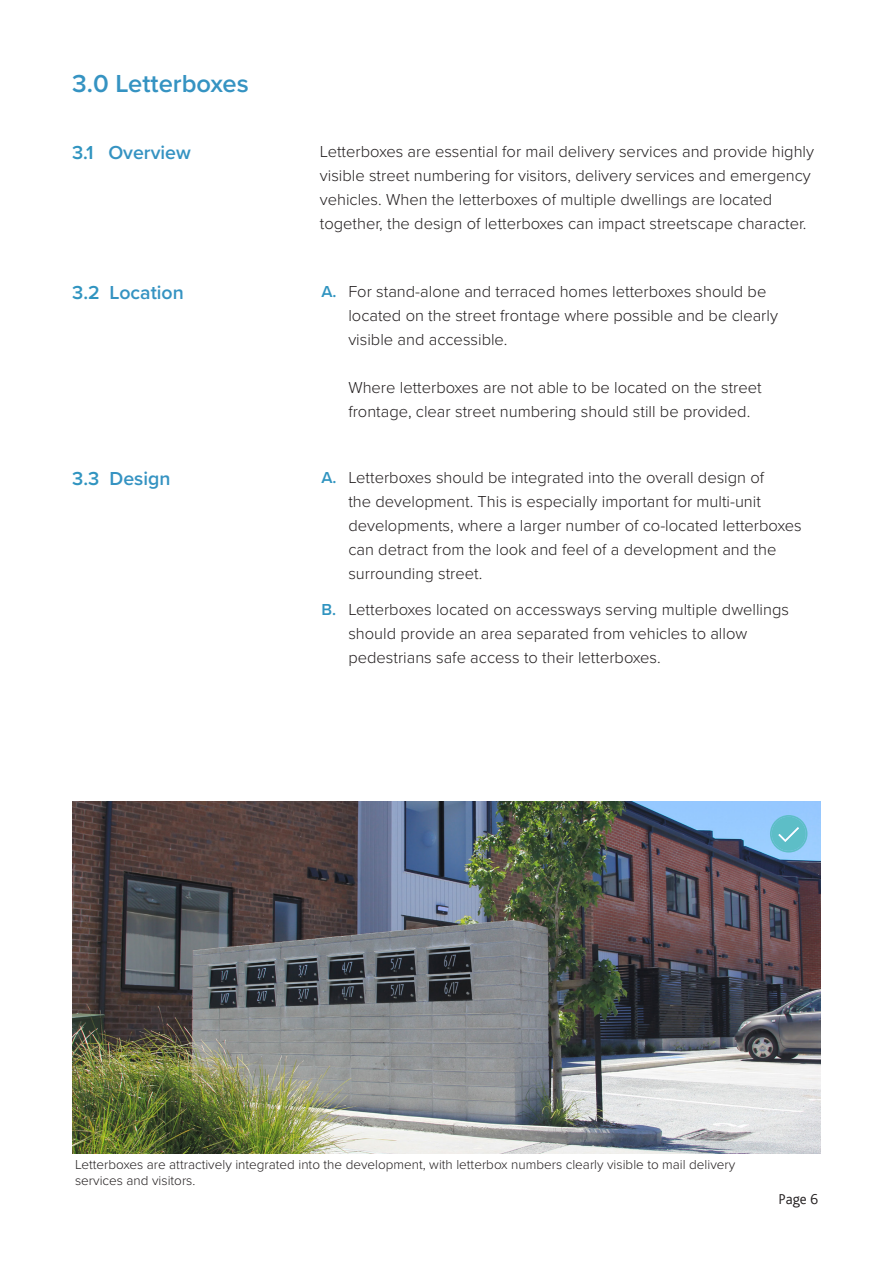
<style>
.page{position:relative;width:893px;height:1263px;background:#fff}
.page>*{position:absolute;margin:0;border:0;box-sizing:border-box;transform-origin:0 0}
.DE_Sub_Heading{font:600 25.5px "Proxima Nova";color:#3593c2}
.Paragraph_Style_3{font:600 19.5px "Proxima Nova";color:#3593c2}
.t1{font:600 19.5px "Proxima Nova";color:#3094c0}
.t2{font:300 16.5px/24px "Proxima Nova";color:#231f20}
.t3{font:300 15px "AC Bliss";color:#231f20}
.DE_Caption{font:300 13.5px/16.2px "Proxima Nova";color:#231f20}
.s1{font-weight:600;color:#3094c0}
</style>
<div class="page">
<img style="left:72px;top:801px;width:749px;height:353px">
<svg style="left:770px;top:815px;width:37px;height:37px"></svg>
<p class="DE_Sub_Heading" style="left:72px;top:65px;width:178px">3.0 Letterboxes</p>
<p class="t1" style="left:72px;top:138px;width:23px">3.1</p>
<p class="Paragraph_Style_3" style="left:108px;top:138px;width:84px">Overview</p>
<p class="t2" style="left:320px;top:139px;width:496px">Letterboxes are essential for mail delivery services and provide highly visible street numbering for visitors, delivery services and emergency vehicles. When the letterboxes of multiple dwellings are located together, the design of letterboxes can impact streetscape character.</p>
<p class="t1" style="left:72px;top:278px;width:29px">3.2</p>
<p class="Paragraph_Style_3" style="left:110px;top:278px;width:76px">Location</p>
<p class="t2" style="left:348px;top:278px;width:431px;text-indent:-27px"><span class="s1">A.</span> For stand-alone and terraced homes letterboxes should be located on the street frontage where possible and be clearly visible and accessible.</p>
<p class="t2" style="left:348px;top:374px;width:415px">Where letterboxes are not able to be located on the street frontage, clear street numbering should still be provided.</p>
<p class="t1" style="left:72px;top:464px;width:29px">3.3</p>
<p class="Paragraph_Style_3" style="left:110px;top:464px;width:62px">Design</p>
<p class="t2" style="left:348px;top:464px;width:455px;text-indent:-27px"><span class="s1">A.</span> Letterboxes should be integrated into the overall design of<br>the development. This is especially important for multi-unit developments, where a larger number of co-located letterboxes can detract from the look and feel of a development and the surrounding street.</p>
<p class="t2" style="left:348px;top:596px;width:442px;text-indent:-27px"><span class="s1">B.</span> Letterboxes located on accessways serving multiple dwellings should provide an area separated from vehicles to allow pedestrians safe access to their letterboxes.</p>
<p class="DE_Caption" style="left:75px;top:1155px;width:662px">Letterboxes are attractively integrated into the development, with letterbox numbers clearly visible to mail delivery services and visitors.</p>
<p class="t3" style="left:779px;top:1191px;width:41px">Page 6</p>
</div>
